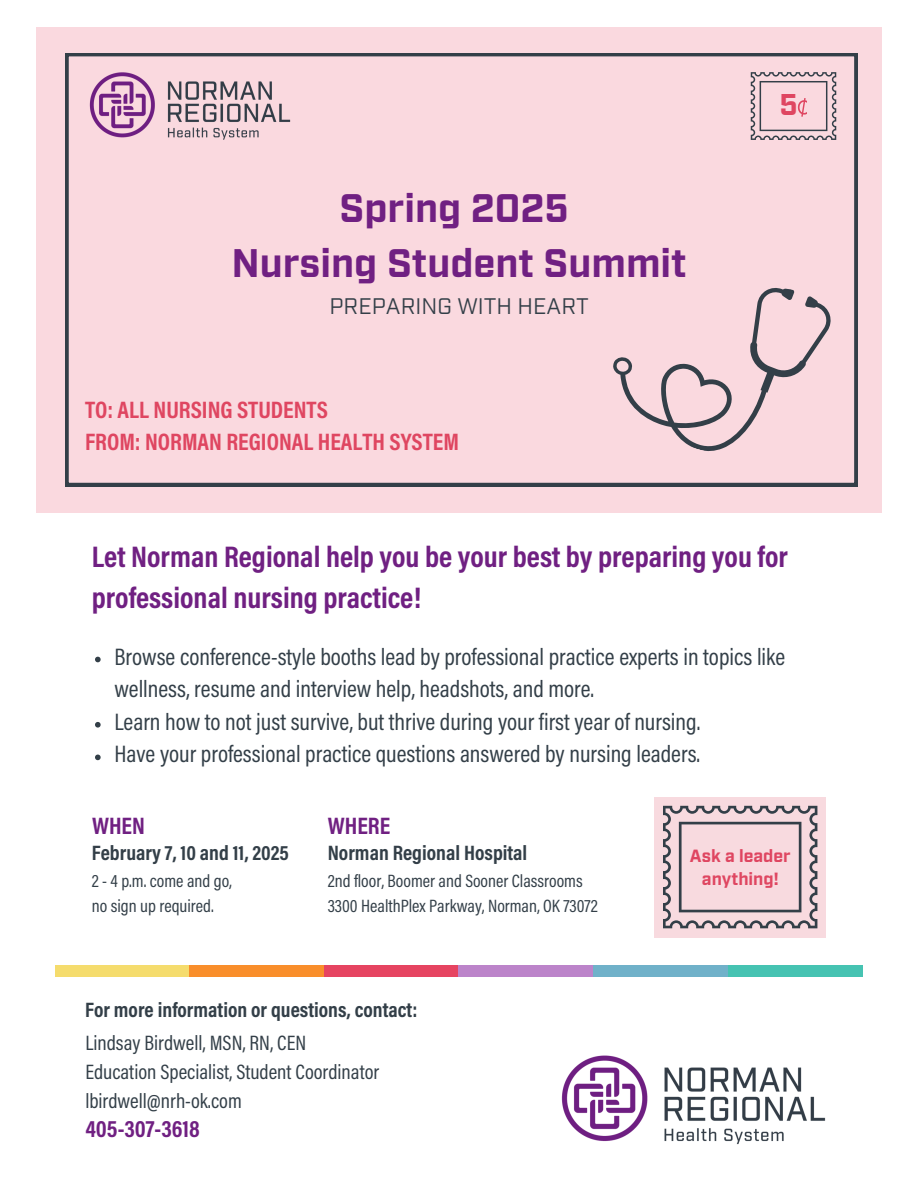
<style>
.page{position:relative;width:918px;height:1188px;background:#fff}
.page>*{position:absolute;margin:0;border:0;box-sizing:border-box;transform-origin:0 0}
.t1{font:700 39.9px/55.2px "Industry";color:#702082;text-align:center}
.t2{font:700 30px/41.7px "Acumin Pro Cond";color:#702082}
.t3{font:700 30px "Industry";color:#df4661}
.t4{font:24px/32.7px "Acumin Pro Cond";color:#333f48}
.t5{font:700 24px/32.7px "Acumin Pro Cond";color:#df4661}
.t6{font:700 24px "Acumin Pro Cond";color:#702082}
.t7{font:22.5px "Industry";color:#333f48}
.t8{font:21px "Acumin Pro Cond";color:#333f48}
.t9{font:700 21px "Acumin Pro Cond";color:#333f48}
.t10{font:18px "Acumin Pro Cond";color:#333f48}
.t11{font:700 17.7px/23.7px "Industry";color:#df4661;text-align:center}
</style>
<div class="page">
<div style="left:55px;top:966px;width:135px;height:11px;background:#f5dc6d"></div>
<div style="left:190px;top:966px;width:134px;height:11px;background:#f98e2b"></div>
<div style="left:324px;top:966px;width:135px;height:11px;background:#e64461"></div>
<div style="left:459px;top:966px;width:135px;height:11px;background:#bc84ca"></div>
<div style="left:594px;top:966px;width:134px;height:11px;background:#70b1c9"></div>
<div style="left:728px;top:966px;width:135px;height:11px;background:#46c3b2"></div>
<div style="left:37px;top:27px;width:844px;height:485px;background:#fad9df"></div>
<svg style="left:65px;top:53px;width:792px;height:433px"></svg>
<img style="left:561px;top:1055px;width:265px;height:90px">
<img style="left:85px;top:72px;width:215px;height:68px">
<svg style="left:597px;top:250px;width:240px;height:224px"></svg>
<svg style="left:751px;top:72px;width:85px;height:68px"></svg>
<div style="left:654px;top:797px;width:172px;height:140px;background:#f8dadf"></div>
<svg style="left:663px;top:806px;width:154px;height:122px"></svg>
<svg style="left:95px;top:657px;width:6px;height:5px"></svg>
<svg style="left:95px;top:722px;width:6px;height:6px"></svg>
<svg style="left:95px;top:755px;width:6px;height:5px"></svg>
<p class="t1" style="left:231px;top:177px;width:457px">Spring 2025<br>Nursing Student Summit</p>
<p class="t7" style="left:329px;top:290px;width:261px">PREPARING WITH HEART</p>
<h3 class="t5" style="left:85px;top:396px;width:376px">TO: ALL NURSING STUDENTS<br>FROM: NORMAN REGIONAL HEALTH SYSTEM</h3>
<h4 class="t3" style="left:780px;top:84px;width:20px">5</h4>
<p class="t2" style="left:92px;top:539px;width:698px">Let Norman Regional help you be your best by preparing you for professional nursing practice!</p>
<p class="t4" style="left:114px;top:643px;width:672px">Browse conference-style booths lead by professional practice experts in topics like wellness, resume and interview help, headshots, and more.</p>
<h3 class="t4" style="left:114px;top:708px;width:587px">Learn how to not just survive, but thrive during your first year of nursing.</h3>
<p class="t4" style="left:114px;top:740px;width:587px">Have your professional practice questions answered by nursing leaders.</p>
<p class="t6" style="left:92px;top:816px;width:54px">WHEN</p>
<p class="t9" style="left:92px;top:845px;width:199px">February 7, 10 and 11, 2025</p>
<p class="t10" style="left:92px;top:874px;width:142px">2 - 4 p.m. come and go,</p>
<p class="t10" style="left:92px;top:899px;width:123px">no sign up required.</p>
<p class="t6" style="left:328px;top:816px;width:64px">WHERE</p>
<p class="t9" style="left:328px;top:845px;width:201px">Norman Regional Hospital</p>
<p class="t10" style="left:328px;top:874px;width:256px">2nd floor, Boomer and Sooner Classrooms</p>
<p class="t10" style="left:328px;top:899px;width:272px">3300 HealthPlex Parkway, Norman, OK 73072</p>
<h2 class="t9" style="left:85px;top:1001px;width:334px">For more information or questions, contact:</h2>
<p class="t8" style="left:85px;top:1034px;width:222px">Lindsay Birdwell, MSN, RN, CEN</p>
<p class="t8" style="left:85px;top:1063px;width:295px">Education Specialist, Student Coordinator</p>
<p class="t8" style="left:85px;top:1093px;width:158px">lbirdwell@nrh-ok.com</p>
<h3 class="t6" style="left:85px;top:1119px;width:116px">405-307-3618</h3>
<h1 class="t11" style="left:690px;top:842px;width:102px">Ask a leader anything!</h1>
</div>
